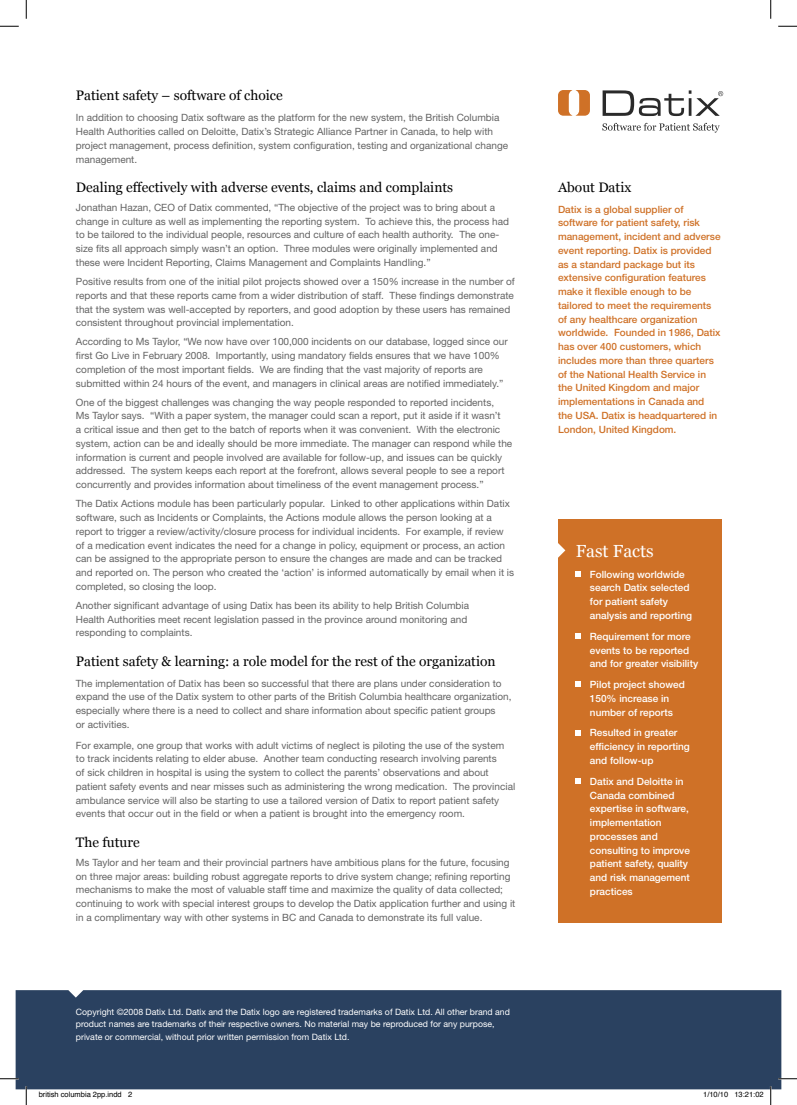
<style>
.page{position:relative;width:797px;height:1105px;background:#fff}
.page>*{position:absolute;margin:0;border:0;box-sizing:border-box;transform-origin:0 0}
.t1{font:17.5px "Georgia";color:#fff}
.Page_Titles{font:13.75px "Georgia";color:#000}
.Paragraph_Main{font:10px/13.8px "Helvetica Neue";color:#636363}
.t2{font:500 10px/13.8px "Helvetica Neue";color:#cf7127}
.t3{font:500 10px/13.8px "Helvetica Neue";color:#fff}
.t4{font:8.75px/12.5px "Helvetica Neue";color:#fff}
.t5{font:7.5px "Helvetica";color:#000}
</style>
<div class="page">
<div style="left:16px;top:990px;width:765px;height:99px;background:#2a4160"></div>
<svg style="left:602px;top:90px;width:121px;height:26px"></svg>
<svg style="left:558px;top:90px;width:32px;height:26px"></svg>
<svg style="left:602px;top:123px;width:117px;height:10px"></svg>
<div style="left:558px;top:519px;width:163px;height:404px;background:#cf7127"></div>
<svg style="left:575px;top:571px;width:6px;height:5px"></svg>
<svg style="left:575px;top:633px;width:6px;height:5px"></svg>
<svg style="left:575px;top:682px;width:6px;height:5px"></svg>
<svg style="left:575px;top:730px;width:6px;height:5px"></svg>
<svg style="left:575px;top:778px;width:6px;height:5px"></svg>
<svg style="left:558px;top:543px;width:7px;height:15px"></svg>
<svg style="left:0;top:25px;width:19px;height:2px"></svg>
<svg style="left:778px;top:25px;width:19px;height:2px"></svg>
<svg style="left:0;top:1078px;width:19px;height:1px"></svg>
<svg style="left:778px;top:1078px;width:19px;height:1px"></svg>
<svg style="left:25px;top:0;width:2px;height:19px"></svg>
<svg style="left:25px;top:1086px;width:2px;height:19px"></svg>
<svg style="left:770px;top:0;width:1px;height:19px"></svg>
<svg style="left:770px;top:1086px;width:1px;height:19px"></svg>
<p class="Page_Titles" style="left:76px;top:87px;width:208px">Patient safety – software of choice</p>
<p class="Paragraph_Main" style="left:76px;top:111px;width:434px">In addition to choosing Datix software as the platform for the new system, the British Columbia Health Authorities called on Deloitte, Datix’s Strategic Alliance Partner in Canada, to help with project management, process definition, system configuration, testing and organizational change management.</p>
<p class="Page_Titles" style="left:76px;top:179px;width:379px">Dealing effectively with adverse events, claims and complaints</p>
<p class="Paragraph_Main" style="left:76px;top:200px;width:435px">Jonathan Hazan, CEO of Datix commented, “The objective of the project was to bring about a change in culture as well as implementing the reporting system. To achieve this, the process had to be tailored to the individual people, resources and culture of each health authority. The one&shy;size fits all approach simply wasn’t an option. Three modules were originally implemented and these were Incident Reporting, Claims Management and Complaints Handling.”</p>
<p class="Paragraph_Main" style="left:76px;top:274px;width:440px">Positive results from one of the initial pilot projects showed over a 150% increase in the number of reports and that these reports came from a wider distribution of staff. These findings demonstrate that the system was well-accepted by reporters, and good adoption by these users has remained consistent throughout provincial implementation.</p>
<p class="Paragraph_Main" style="left:76px;top:335px;width:433px">According to Ms Taylor, “We now have over 100,000 incidents on our database, logged since our first Go Live in February 2008. Importantly, using mandatory fields ensures that we have 100% completion of the most important fields. We are finding that the vast majority of reports are submitted within 24 hours of the event, and managers in clinical areas are notified immediately.”</p>
<p class="Paragraph_Main" style="left:76px;top:395px;width:438px">One of the biggest challenges was changing the way people responded to reported incidents,<br>Ms Taylor says. “With a paper system, the manager could scan a report, put it aside if it wasn’t<br>a critical issue and then get to the batch of reports when it was convenient. With the electronic system, action can be and ideally should be more immediate. The manager can respond while the information is current and people involved are available for follow-up, and issues can be quickly addressed. The system keeps each report at the forefront, allows several people to see a report concurrently and provides information about timeliness of the event management process.”</p>
<p class="Paragraph_Main" style="left:76px;top:497px;width:440px">The Datix Actions module has been particularly popular. Linked to other applications within Datix software, such as Incidents or Complaints, the Actions module allows the person looking at a report to trigger a review/activity/closure process for individual incidents. For example, if review of a medication event indicates the need for a change in policy, equipment or process, an action can be assigned to the appropriate person to ensure the changes are made and can be tracked and reported on. The person who created the ‘action’ is informed automatically by email when it is completed, so closing the loop.</p>
<p class="Paragraph_Main" style="left:76px;top:598px;width:395px">Another significant advantage of using Datix has been its ability to help British Columbia<br>Health Authorities meet recent legislation passed in the province around monitoring and responding to complaints.</p>
<p class="Page_Titles" style="left:76px;top:653px;width:421px">Patient safety &amp; learning: a role model for the rest of the organization</p>
<p class="Paragraph_Main" style="left:76px;top:676px;width:437px">The implementation of Datix has been so successful that there are plans under consideration to expand the use of the Datix system to other parts of the British Columbia healthcare organization, especially where there is a need to collect and share information about specific patient groups<br>or activities.</p>
<p class="Paragraph_Main" style="left:76px;top:738px;width:441px">For example, one group that works with adult victims of neglect is piloting the use of the system to track incidents relating to elder abuse. Another team conducting research involving parents<br>of sick children in hospital is using the system to collect the parents’ observations and about patient safety events and near misses such as administering the wrong medication. The provincial ambulance service will also be starting to use a tailored version of Datix to report patient safety events that occur out in the field or when a patient is brought into the emergency room.</p>
<p class="Page_Titles" style="left:76px;top:834px;width:65px">The future</p>
<p class="Paragraph_Main" style="left:76px;top:855px;width:441px">Ms Taylor and her team and their provincial partners have ambitious plans for the future, focusing on three major areas: building robust aggregate reports to drive system change; refining reporting mechanisms to make the most of valuable staff time and maximize the quality of data collected; continuing to work with special interest groups to develop the Datix application further and using it in a complimentary way with other systems in BC and Canada to demonstrate its full value.</p>
<p class="t4" style="left:76px;top:1005px;width:435px">Copyright ©2008 Datix Ltd. Datix and the Datix logo are registered trademarks of Datix Ltd. All other brand and product names are trademarks of their respective owners. No material may be reproduced for any purpose, private or commercial, without prior written permission from Datix Ltd.</p>
<p class="Page_Titles" style="left:558px;top:179px;width:75px">About Datix</p>
<p class="t2" style="left:558px;top:202px;width:164px">Datix is a global supplier of software for patient safety, risk management, incident and adverse event reporting. Datix is provided as a standard package but its extensive configuration features make it flexible enough to be tailored to meet the requirements of any healthcare organization worldwide. Founded in 1986, Datix has over 400 customers, which includes more than three quarters of the National Health Service in the United Kingdom and major implementations in Canada and the USA. Datix is headquartered in<br>London, United Kingdom.</p>
<p class="t1" style="left:575px;top:540px;width:79px">Fast Facts</p>
<p class="t3" style="left:590px;top:567px;width:104px">Following worldwide search Datix selected for patient safety analysis and reporting</p>
<p class="t3" style="left:590px;top:629px;width:110px">Requirement for more events to be reported and for greater visibility</p>
<p class="t3" style="left:590px;top:678px;width:96px">Pilot project showed<br>150% increase in number of reports</p>
<p class="t3" style="left:590px;top:726px;width:101px">Resulted in greater efficiency in reporting and follow-up</p>
<p class="t3" style="left:590px;top:774px;width:102px">Datix and Deloitte in<br>Canada combined expertise in software, implementation processes and consulting to improve patient safety, quality and risk management practices</p>
<p class="t5" style="left:39px;top:1089px;width:95px">british columbia 2pp.indd 2</p>
<p class="t5" style="left:703px;top:1089px;width:62px">1/10/10 13:21:02</p>
</div>
